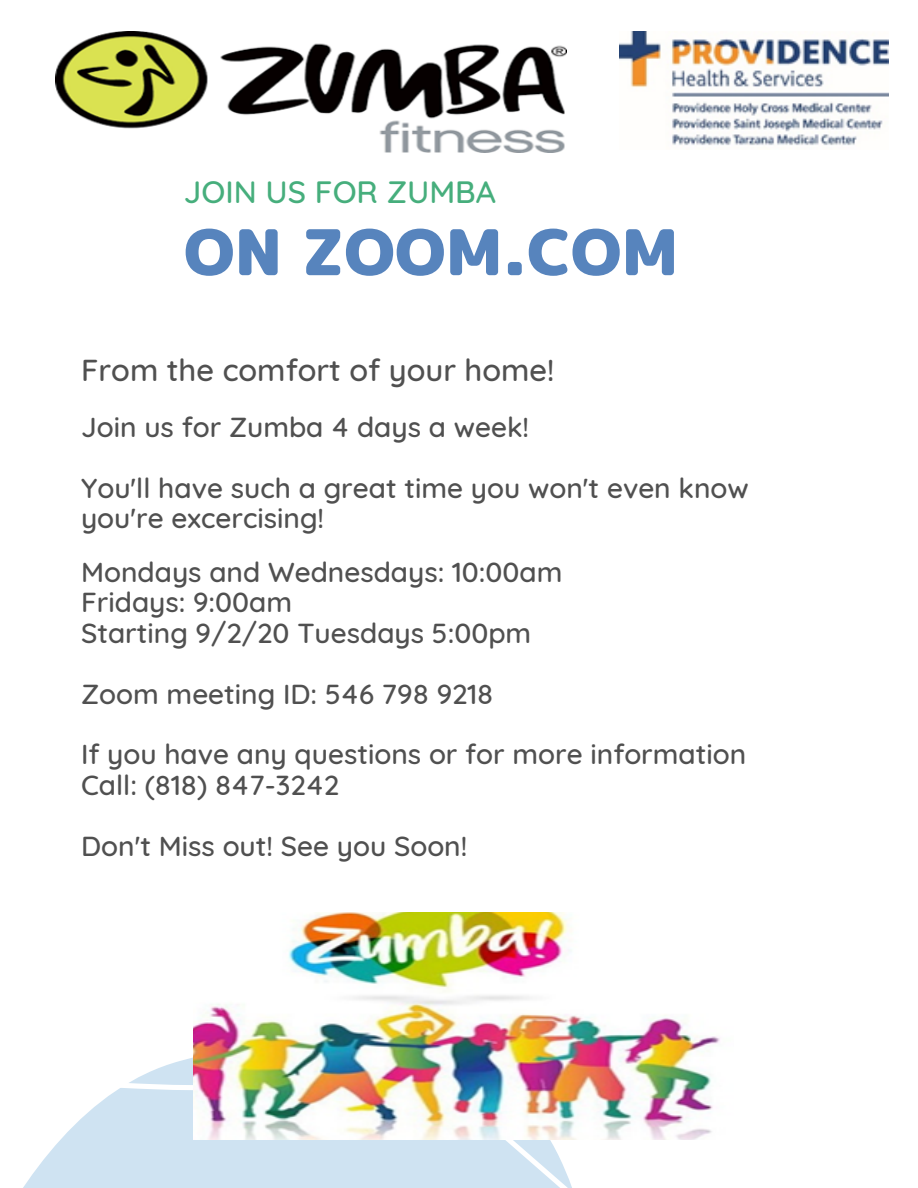
<style>
.page{position:relative;width:918px;height:1188px;background:#fff}
.page>*{position:absolute;margin:0;border:0;box-sizing:border-box;transform-origin:0 0}
.t1{font:63px "rounded mplus 1 p black";color:#5784bd}
.t2{font:500 31.5px "Quicksand";color:#46ae7c}
.t3{font:500 30.9px "Quicksand";color:#505050}
.t4{font:500 28.05px/60.8px "Quicksand";color:#505050}
</style>
<div class="page">
<svg style="left:23px;top:1025px;width:549px;height:163px;fill:#cfe3f2"></svg>
<img style="left:194px;top:912px;width:526px;height:228px">
<img style="left:619px;top:31px;width:269px;height:114px">
<img style="left:56px;top:31px;width:510px;height:122px">
<p class="t2" style="left:184px;top:172px;width:314px">JOIN US FOR ZUMBA</p>
<h1 class="t1" style="left:184px;top:207px;width:496px">ON ZOOM.COM</h1>
<p class="t3" style="left:81px;top:350px;width:475px">From the comfort of your home!</p>
<p class="t4" style="left:81px;top:396px;width:669px">Join us for Zumba 4 days a week!<br>You'll have such a great time you won't even know</p>
<p class="t4" style="left:81px;top:491px;width:483px;line-height:53.7px">you're excercising!<br>Mondays and Wednesdays: 10:00am</p>
<p class="t4" style="left:81px;top:587px;width:452px;line-height:30.5px">Fridays: 9:00am<br>Starting 9/2/20 Tuesdays 5:00pm</p>
<p class="t4" style="left:81px;top:663px;width:667px">Zoom meeting ID: 546 798 9218<br>If you have any questions or for more information</p>
<p class="t4" style="left:81px;top:754px;width:388px">Call: (818) 847-3242<br>Don't Miss out! See you Soon!</p>
</div>
